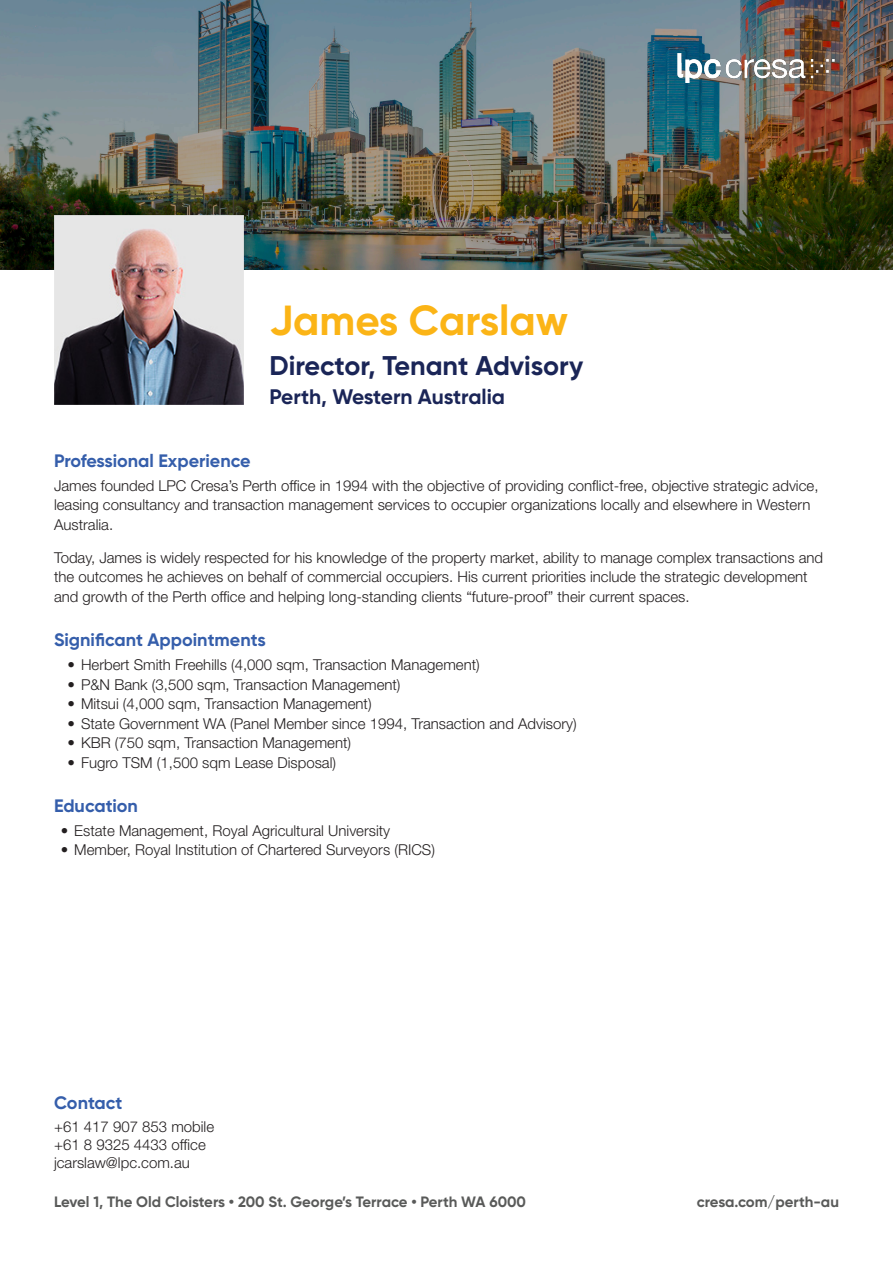
<style>
.page{position:relative;width:893px;height:1263px;background:#fff}
.page>*{position:absolute;margin:0;border:0;box-sizing:border-box;transform-origin:0 0}
.t1{font:700 42px "Gilroy";letter-spacing:-.005em;color:#fbb416}
.t2{font:700 27px "Gilroy";color:#1a2557}
.t3{font:700 21px "Gilroy";letter-spacing:-.005em;color:#1a2557}
.t4{font:700 18px "Gilroy";color:#355eab}
.t5{font:300 15px/19.5px "Helvetica Neue";color:#231f20}
.t6{font:700 15px "Gilroy";color:#595a59}
</style>
<div class="page">
<img style="left:0;top:0;width:893px;height:270px">
<img style="left:672px;top:54px;width:167px;height:29px">
<img style="left:54px;top:216px;width:189px;height:189px">
<p class="t1" style="left:270px;top:294px;width:300px">James Carslaw</p>
<p class="t2" style="left:270px;top:348px;width:315px">Director, Tenant Advisory</p>
<p class="t3" style="left:270px;top:384px;width:237px">Perth, Western Australia</p>
<p class="t4" style="left:54px;top:449px;width:198px">Professional Experience</p>
<p class="t5" style="left:54px;top:475px;width:766px">James founded LPC Cresa’s Perth office in 1994 with the objective of providing conflict-free, objective strategic advice, leasing consultancy and transaction management services to occupier organizations locally and elsewhere in Western<br>Australia.</p>
<p class="t5" style="left:54px;top:547px;width:771px">Today, James is widely respected for his knowledge of the property market, ability to manage complex transactions and the outcomes he achieves on behalf of commercial occupiers. His current priorities include the strategic development and growth of the Perth office and helping long-standing clients “future-proof” their current spaces.</p>
<p class="t4" style="left:54px;top:629px;width:213px">Significant Appointments</p>
<p class="t5" style="left:68px;top:655px;width:414px">• Herbert Smith Freehills (4,000 sqm, Transaction Management)</p>
<p class="t5" style="left:68px;top:674px;width:335px">• P&amp;N Bank (3,500 sqm, Transaction Management)</p>
<p class="t5" style="left:68px;top:694px;width:306px">• Mitsui (4,000 sqm, Transaction Management)</p>
<p class="t5" style="left:68px;top:713px;width:511px">• State Government WA (Panel Member since 1994, Transaction and Advisory)</p>
<p class="t5" style="left:68px;top:733px;width:285px">• KBR (750 sqm, Transaction Management)</p>
<p class="t5" style="left:68px;top:752px;width:270px">• Fugro TSM (1,500 sqm Lease Disposal)</p>
<p class="t4" style="left:54px;top:794px;width:86px">Education</p>
<p class="t5" style="left:61px;top:820px;width:331px">• Estate Management, Royal Agricultural University</p>
<p class="t5" style="left:61px;top:840px;width:376px">• Member, Royal Institution of Chartered Surveyors (RICS)</p>
<p class="t4" style="left:54px;top:1091px;width:70px">Contact</p>
<p class="t5" style="left:54px;top:1117px;width:162px">+61 417 907 853 mobile</p>
<p class="t5" style="left:54px;top:1135px;width:153px">+61 8 9325 4433 office</p>
<p class="t5" style="left:54px;top:1153px;width:137px">jcarslaw@lpc.com.au</p>
<p class="t6" style="left:54px;top:1193px;width:474px">Level 1, The Old Cloisters • 200 St. George’s Terrace • Perth WA 6000</p>
<p class="t6" style="left:697px;top:1193px;width:144px">cresa.com/perth-au</p>
</div>
